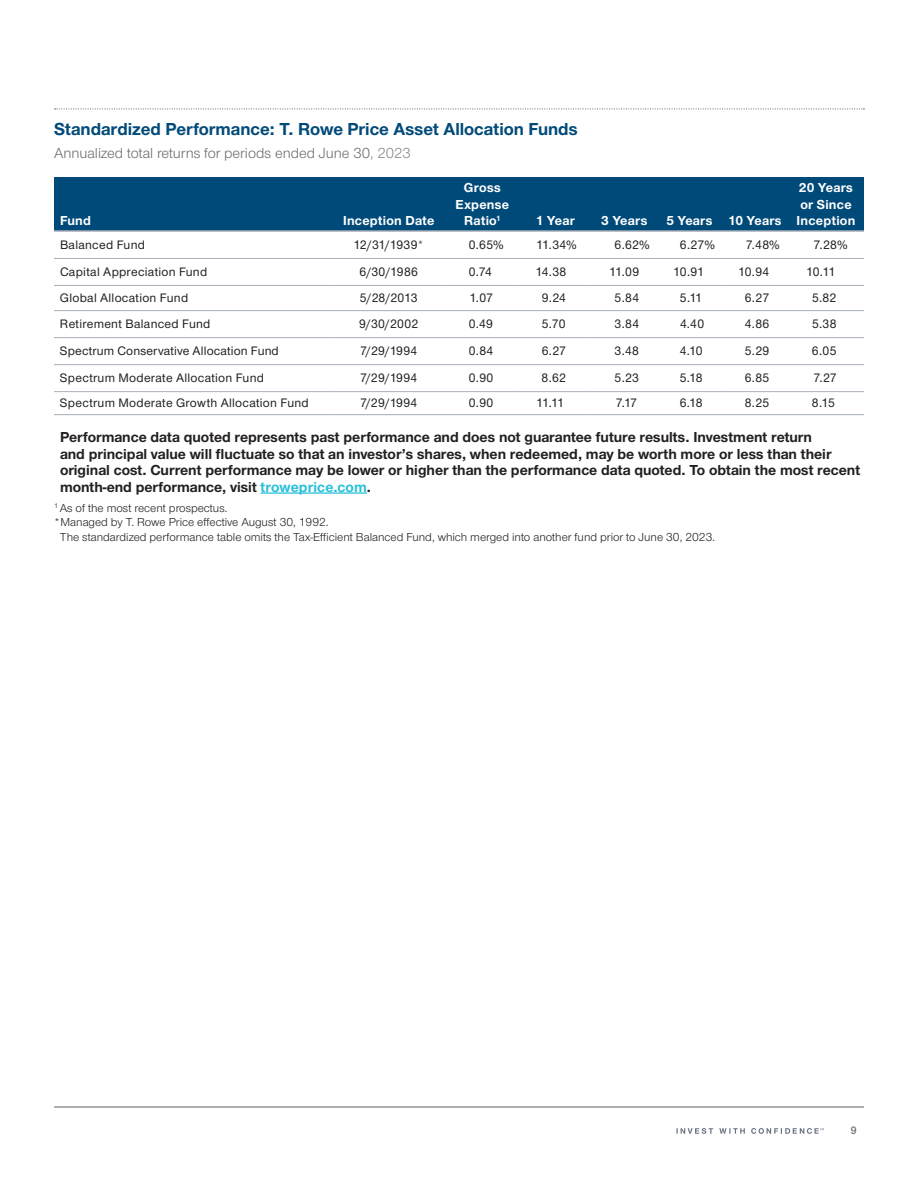
<style>
.page{position:relative;width:918px;height:1188px;background:#fff}
.page>*{position:absolute;margin:0;border:0;box-sizing:border-box;transform-origin:0 0}
.t1{font:700 18px "Nimbus Sans Novus";color:#004a79}
.t2{font:700 15px/16.5px "Nimbus Sans Novus";color:#231f20}
.t3{font:15px "Nimbus Sans Novus";color:#6c6d70}
.t4{font:700 13.5px/16.5px "Nimbus Sans Novus";letter-spacing:.02em;color:#fff;text-align:center}
.t5{font:500 12.75px "Nimbus Sans Novus";letter-spacing:.02em;color:#231f20}
.t6{font:12px "Nimbus Sans Novus";color:#231f20}
.t7{font:600 11.25px "Nimbus Sans Novus";color:#6c6d70}
.s1{color:#87898c}
.s2{font-weight:400}
.s3{color:#29c0da}
</style>
<div class="page">
<svg style="left:677px;top:1128px;width:147px;height:6px"></svg>
<hr style="left:54px;top:1107px;width:810px;height:1px;background:#5f5f62">
<svg style="left:55px;top:108px;width:809px;height:2px"></svg>
<hr style="left:261px;top:492px;width:106px;height:2px;background:#29c0da">
<div style="left:54px;top:177px;width:810px;height:53px;background:#004a79"></div>
<hr style="left:54px;top:258px;width:278px;height:1px;background:#a7aeb9">
<hr style="left:332px;top:258px;width:114px;height:1px;background:#a7aeb9">
<hr style="left:446px;top:258px;width:73px;height:1px;background:#a7aeb9">
<hr style="left:519px;top:258px;width:73px;height:1px;background:#a7aeb9">
<hr style="left:592px;top:258px;width:65px;height:1px;background:#a7aeb9">
<hr style="left:657px;top:258px;width:65px;height:1px;background:#a7aeb9">
<hr style="left:722px;top:258px;width:66px;height:1px;background:#a7aeb9">
<hr style="left:788px;top:258px;width:76px;height:1px;background:#a7aeb9">
<hr style="left:54px;top:285px;width:278px;height:1px;background:#a7aeb9">
<hr style="left:332px;top:285px;width:114px;height:1px;background:#a7aeb9">
<hr style="left:446px;top:285px;width:73px;height:1px;background:#a7aeb9">
<hr style="left:519px;top:285px;width:73px;height:1px;background:#a7aeb9">
<hr style="left:592px;top:285px;width:65px;height:1px;background:#a7aeb9">
<hr style="left:657px;top:285px;width:65px;height:1px;background:#a7aeb9">
<hr style="left:722px;top:285px;width:66px;height:1px;background:#a7aeb9">
<hr style="left:788px;top:285px;width:76px;height:1px;background:#a7aeb9">
<hr style="left:54px;top:310px;width:278px;height:1px;background:#a7aeb9">
<hr style="left:332px;top:310px;width:114px;height:1px;background:#a7aeb9">
<hr style="left:446px;top:310px;width:73px;height:1px;background:#a7aeb9">
<hr style="left:519px;top:310px;width:73px;height:1px;background:#a7aeb9">
<hr style="left:592px;top:310px;width:65px;height:1px;background:#a7aeb9">
<hr style="left:657px;top:310px;width:65px;height:1px;background:#a7aeb9">
<hr style="left:722px;top:310px;width:66px;height:1px;background:#a7aeb9">
<hr style="left:788px;top:310px;width:76px;height:1px;background:#a7aeb9">
<hr style="left:54px;top:337px;width:278px;height:1px;background:#a7aeb9">
<hr style="left:332px;top:337px;width:114px;height:1px;background:#a7aeb9">
<hr style="left:446px;top:337px;width:73px;height:1px;background:#a7aeb9">
<hr style="left:519px;top:337px;width:73px;height:1px;background:#a7aeb9">
<hr style="left:592px;top:337px;width:65px;height:1px;background:#a7aeb9">
<hr style="left:657px;top:337px;width:65px;height:1px;background:#a7aeb9">
<hr style="left:722px;top:337px;width:66px;height:1px;background:#a7aeb9">
<hr style="left:788px;top:337px;width:76px;height:1px;background:#a7aeb9">
<hr style="left:54px;top:364px;width:278px;height:1px;background:#a7aeb9">
<hr style="left:332px;top:364px;width:114px;height:1px;background:#a7aeb9">
<hr style="left:446px;top:364px;width:73px;height:1px;background:#a7aeb9">
<hr style="left:519px;top:364px;width:73px;height:1px;background:#a7aeb9">
<hr style="left:592px;top:364px;width:65px;height:1px;background:#a7aeb9">
<hr style="left:657px;top:364px;width:65px;height:1px;background:#a7aeb9">
<hr style="left:722px;top:364px;width:66px;height:1px;background:#a7aeb9">
<hr style="left:788px;top:364px;width:76px;height:1px;background:#a7aeb9">
<hr style="left:54px;top:391px;width:278px;height:1px;background:#a7aeb9">
<hr style="left:332px;top:391px;width:114px;height:1px;background:#a7aeb9">
<hr style="left:446px;top:391px;width:73px;height:1px;background:#a7aeb9">
<hr style="left:519px;top:391px;width:73px;height:1px;background:#a7aeb9">
<hr style="left:592px;top:391px;width:65px;height:1px;background:#a7aeb9">
<hr style="left:657px;top:391px;width:65px;height:1px;background:#a7aeb9">
<hr style="left:722px;top:391px;width:66px;height:1px;background:#a7aeb9">
<hr style="left:788px;top:391px;width:76px;height:1px;background:#a7aeb9">
<hr style="left:54px;top:414px;width:278px;height:1px;background:#a7aeb9">
<hr style="left:332px;top:414px;width:114px;height:1px;background:#a7aeb9">
<hr style="left:446px;top:414px;width:73px;height:1px;background:#a7aeb9">
<hr style="left:519px;top:414px;width:73px;height:1px;background:#a7aeb9">
<hr style="left:592px;top:414px;width:65px;height:1px;background:#a7aeb9">
<hr style="left:657px;top:414px;width:65px;height:1px;background:#a7aeb9">
<hr style="left:722px;top:414px;width:66px;height:1px;background:#a7aeb9">
<hr style="left:788px;top:414px;width:76px;height:1px;background:#a7aeb9">
<hr style="left:54px;top:230px;width:278px;height:2px;background:#a7aeb9">
<hr style="left:332px;top:230px;width:114px;height:2px;background:#a7aeb9">
<hr style="left:446px;top:230px;width:73px;height:2px;background:#a7aeb9">
<hr style="left:519px;top:230px;width:73px;height:2px;background:#a7aeb9">
<hr style="left:592px;top:230px;width:65px;height:2px;background:#a7aeb9">
<hr style="left:657px;top:230px;width:65px;height:2px;background:#a7aeb9">
<hr style="left:722px;top:230px;width:66px;height:2px;background:#a7aeb9">
<hr style="left:788px;top:230px;width:76px;height:2px;background:#a7aeb9">
<h1 class="t1" style="left:54px;top:117px;width:525px">Standardized Performance: T. Rowe Price Asset Allocation Funds</h1>
<p class="t3" style="left:54px;top:143px;width:358px">Annualized total returns for periods ended June 30<span class="s1">, 2023</span></p>
<p class="t4" style="left:60px;top:212px;width:33px">Fund</p>
<p class="t4" style="left:343px;top:212px;width:93px">Inception Date</p>
<p class="t4" style="left:456px;top:179px;width:55px">Gross<br>Expense<br>Ratio<sup>1</sup></p>
<p class="t4" style="left:536px;top:212px;width:40px">1 Year</p>
<p class="t4" style="left:601px;top:212px;width:48px">3 Years</p>
<p class="t4" style="left:666px;top:212px;width:117px">5 Years 10 Years</p>
<p class="t4" style="left:797px;top:179px;width:60px;text-align:left">20 Years or Since<br>Inception</p>
<p class="t5" style="left:60px;top:236px;width:87px">Balanced Fund</p>
<p class="t5" style="left:353px;top:236px;width:72px">12/31/1939<span class="s2">*</span></p>
<p class="t5" style="left:469px;top:236px;width:36px">0.65%</p>
<p class="t5" style="left:536px;top:236px;width:42px">11.34%</p>
<p class="t5" style="left:615px;top:236px;width:37px">6.62%</p>
<p class="t5" style="left:680px;top:236px;width:37px">6.27%</p>
<p class="t5" style="left:746px;top:236px;width:35px">7.48%</p>
<p class="t5" style="left:814px;top:236px;width:36px">7.28%</p>
<p class="t5" style="left:60px;top:263px;width:149px">Capital Appreciation Fund</p>
<p class="t5" style="left:359px;top:263px;width:60px">6/30/1986</p>
<p class="t5" style="left:469px;top:263px;width:24px">0.74</p>
<p class="t5" style="left:535px;top:263px;width:32px">14.38</p>
<p class="t5" style="left:609px;top:263px;width:31px">11.09</p>
<p class="t5" style="left:673px;top:263px;width:32px">10.91</p>
<p class="t5" style="left:738px;top:263px;width:33px">10.94</p>
<p class="t5" style="left:806px;top:263px;width:31px">10.11</p>
<p class="t5" style="left:60px;top:290px;width:130px">Global Allocation Fund</p>
<p class="t5" style="left:360px;top:290px;width:59px">5/28/2013</p>
<p class="t5" style="left:469px;top:290px;width:25px">1.07</p>
<p class="t5" style="left:542px;top:290px;width:26px">9.24</p>
<p class="t5" style="left:615px;top:290px;width:26px">5.84</p>
<p class="t5" style="left:680px;top:290px;width:24px">5.11</p>
<p class="t5" style="left:745px;top:290px;width:26px">6.27</p>
<p class="t5" style="left:812px;top:290px;width:26px">5.82</p>
<p class="t5" style="left:60px;top:316px;width:152px">Retirement Balanced Fund</p>
<p class="t5" style="left:359px;top:316px;width:60px">9/30/2002</p>
<p class="t5" style="left:469px;top:316px;width:26px">0.49</p>
<p class="t5" style="left:542px;top:316px;width:25px">5.70</p>
<p class="t5" style="left:615px;top:316px;width:26px">3.84</p>
<p class="t5" style="left:680px;top:316px;width:26px">4.40</p>
<p class="t5" style="left:745px;top:316px;width:26px">4.86</p>
<p class="t5" style="left:812px;top:316px;width:26px">5.38</p>
<p class="t5" style="left:60px;top:343px;width:220px">Spectrum Conservative Allocation Fund</p>
<p class="t5" style="left:360px;top:343px;width:59px">7/29/1994</p>
<p class="t5" style="left:469px;top:343px;width:26px">0.84</p>
<p class="t5" style="left:542px;top:343px;width:26px">6.27</p>
<p class="t5" style="left:615px;top:343px;width:26px">3.48</p>
<p class="t5" style="left:680px;top:343px;width:24px">4.10</p>
<p class="t5" style="left:745px;top:343px;width:26px">5.29</p>
<p class="t5" style="left:812px;top:343px;width:26px">6.05</p>
<p class="t5" style="left:60px;top:370px;width:206px">Spectrum Moderate Allocation Fund</p>
<p class="t5" style="left:360px;top:370px;width:59px">7/29/1994</p>
<p class="t5" style="left:469px;top:370px;width:26px">0.90</p>
<p class="t5" style="left:542px;top:370px;width:26px">8.62</p>
<p class="t5" style="left:615px;top:370px;width:26px">5.23</p>
<p class="t5" style="left:680px;top:370px;width:24px">5.18</p>
<p class="t5" style="left:745px;top:370px;width:26px">6.85</p>
<p class="t5" style="left:813px;top:370px;width:25px">7.27</p>
<p class="t5" style="left:60px;top:395px;width:250px">Spectrum Moderate Growth Allocation Fund</p>
<p class="t5" style="left:360px;top:395px;width:59px">7/29/1994</p>
<p class="t5" style="left:469px;top:395px;width:26px">0.90</p>
<p class="t5" style="left:536px;top:395px;width:29px">11.11</p>
<p class="t5" style="left:616px;top:395px;width:23px">7.17</p>
<p class="t5" style="left:680px;top:395px;width:24px">6.18</p>
<p class="t5" style="left:745px;top:395px;width:26px">8.25</p>
<p class="t5" style="left:812px;top:395px;width:24px">8.15</p>
<p class="t2" style="left:60px;top:428px;width:802px">Performance data quoted represents past performance and does not guarantee future results. Investment return<br>and principal value will fluctuate so that an investor’s shares, when redeemed, may be worth more or less than their original cost. Current performance may be lower or higher than the performance data quoted. To obtain the most recent month-end performance, visit <span class="s3">troweprice.com</span>.</p>
<p class="t6" style="left:54px;top:500px;width:175px"><sup>1</sup> As of the most recent prospectus.</p>
<p class="t6" style="left:54px;top:515px;width:276px">*Managed by T. Rowe Price effective August 30, 1992.</p>
<p class="t6" style="left:60px;top:529px;width:657px">The standardized performance table omits the Tax-Efficient Balanced Fund, which merged into another fund prior to June 30, 2023.</p>
<p class="t7" style="left:851px;top:1123px;width:7px">9</p>
</div>
